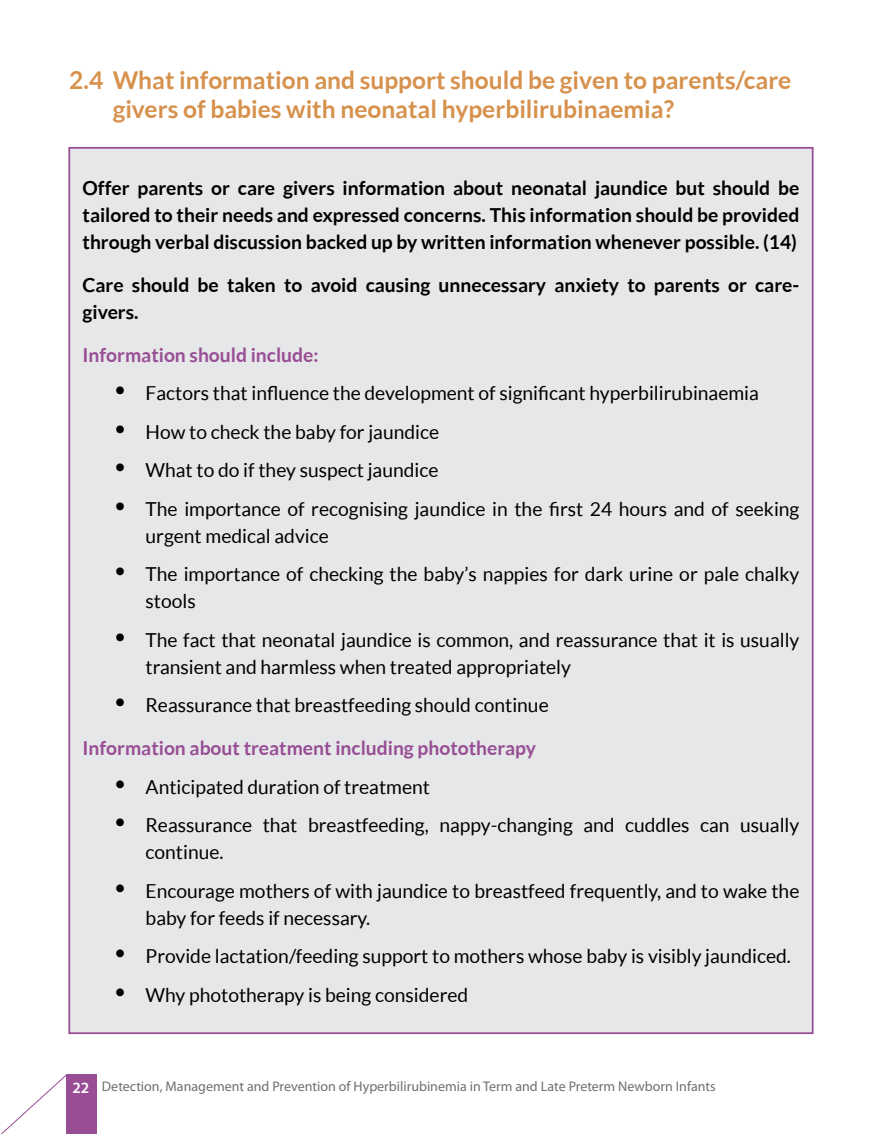
<style>
.page{position:relative;width:882px;height:1134px;background:#fff}
.page>*{position:absolute;margin:0;border:0;box-sizing:border-box;transform-origin:0 0}
.t1{font:700 24.5px/29.4px "Lato";color:#d6914d}
.t2{font:19.25px/38.5px "Lato";color:#000}
.t3{font:700 19.25px/27.1px "Lato";color:#000;text-align:justify}
.t4{font:700 19.25px "Lato";color:#984d94}
.t5{font:14px "Myriad Pro";color:#6d6f71}
.s1{font-weight:600;font-size:15.75px;color:#fff}
</style>
<div class="page">
<div style="left:66px;top:1075px;width:30px;height:59px;background:#984d94"></div>
<svg style="left:1px;top:1074px;width:66px;height:60px"></svg>
<div style="left:69px;top:148px;width:744px;height:885px;background:#e6e7e8"></div>
<p class="t1" style="left:113px;top:65px;width:680px;text-indent:-43px">2.4 What information and support should be given to parents/care givers of babies with neonatal hyperbilirubinaemia?</p>
<p class="t3" style="left:83px;top:174px;width:718px">Offer parents or care givers information about neonatal jaundice but should be tailored to their needs and expressed concerns. This information should be provided through verbal discussion backed up by written information whenever possible. (14)</p>
<p class="t3" style="left:83px;top:271px;width:718px">Care should be taken to avoid causing unnecessary anxiety to parents or care&shy;givers.</p>
<p class="t4" style="left:83px;top:344px;width:237px">Information should include:</p>
<p class="t2" style="left:146px;top:374px;width:655px">Factors that influence the development of significant hyperbilirubinaemia How to check the baby for jaundice<br>What to do if they suspect jaundice<br>The importance of recognising jaundice in the first 24 hours and of seeking</p>
<p class="t2" style="left:146px;top:516px;width:655px">urgent medical advice<br>The importance of checking the baby’s nappies for dark urine or pale chalky</p>
<p class="t2" style="left:146px;top:582px;width:655px">stools<br>The fact that neonatal jaundice is common, and reassurance that it is usually</p>
<p class="t2" style="left:146px;top:648px;width:427px">transient and harmless when treated appropriately<br>Reassurance that breastfeeding should continue</p>
<p class="t4" style="left:83px;top:737px;width:455px">Information about treatment including phototherapy</p>
<p class="t2" style="left:146px;top:767px;width:655px">Anticipated duration of treatment<br>Reassurance that breastfeeding, nappy-changing and cuddles can usually</p>
<p class="t2" style="left:146px;top:833px;width:655px">continue.<br>Encourage mothers of with jaundice to breastfeed frequently, and to wake the</p>
<p class="t2" style="left:146px;top:899px;width:647px">baby for feeds if necessary.<br>Provide lactation/feeding support to mothers whose baby is visibly jaundiced.<br>Why phototherapy is being considered</p>
<p class="t5" style="left:72px;top:1078px;width:645px"><span class="s1">22</span> Detection, Management and Prevention of Hyperbilirubinemia in Term and Late Preterm Newborn Infants</p>
</div>
